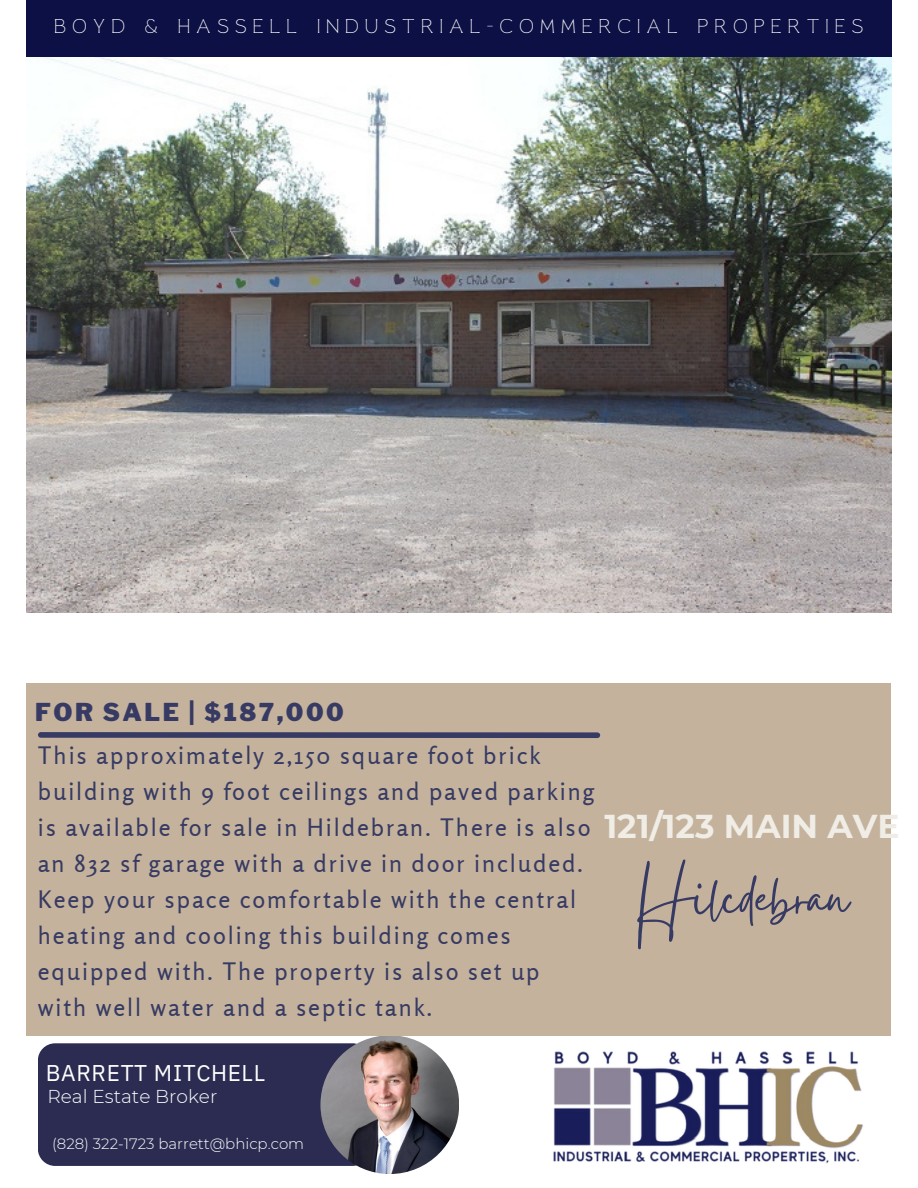
<style>
.page{position:relative;width:918px;height:1188px;background:#fff}
.page>*{position:absolute;margin:0;border:0;box-sizing:border-box;transform-origin:0 0}
.t1{font:70.5px "Gistesy";color:#373b63}
.t2{font:700 33px "Montserrat";color:#efede6}
.t3{font:900 24.45px "Libre Franklin";letter-spacing:.1em;color:#373b63}
.t4{font:24px/36px "Rosario";letter-spacing:.08em;color:#373b63}
.t5{font:22.65px "IBM Plex Sans";letter-spacing:.03em;color:#fff}
.t6{font:300 18.6px "Montserrat";color:#fff}
.t7{font:17.25px "Reborn";letter-spacing:.295em;color:#fff}
.t8{font:300 15px "Montserrat";color:#fff}
</style>
<div class="page">
<img style="left:26px;top:56px;width:866px;height:557px">
<div style="left:26px;top:0;width:866px;height:56px;background:#0d1044"></div>
<img style="left:553px;top:1051px;width:310px;height:113px">
<div style="left:38px;top:1043px;width:332px;height:123px;background:#2c2c52"></div>
<img style="left:320px;top:1035px;width:139px;height:139px;border-radius:50%">
<div style="left:26px;top:683px;width:865px;height:353px;background:#c4b29c"></div>
<div style="left:41px;top:732px;width:556px;height:6px;background:#373b63"></div>
<p class="t7" style="left:54px;top:19px;width:812px">BOYD &amp; HASSELL INDUSTRIAL-COMMERCIAL PROPERTIES</p>
<p class="t3" style="left:35px;top:697px;width:310px">FOR SALE | $187,000</p>
<p class="t4" style="left:38px;top:737px;width:558px">This approximately 2,150 square foot brick building with 9 foot ceilings and paved parking is available for sale in Hildebran. There is also an 832 sf garage with a drive in door included.<br>Keep your space comfortable with the central heating and cooling this building comes equipped with. The property is also set up<br>with well water and a septic tank.</p>
<p class="t2" style="left:604px;top:806px;width:297px">121/123 MAIN AVE</p>
<p class="t1" style="left:638px;top:849px;width:212px">Hilcdebran</p>
<p class="t5" style="left:46px;top:1058px;width:221px">BARRETT MITCHELL</p>
<p class="t6" style="left:47px;top:1085px;width:171px">Real Estate Broker</p>
<p class="t8" style="left:52px;top:1135px;width:254px">(828) 322-1723 barrett@bhicp.com</p>
</div>
